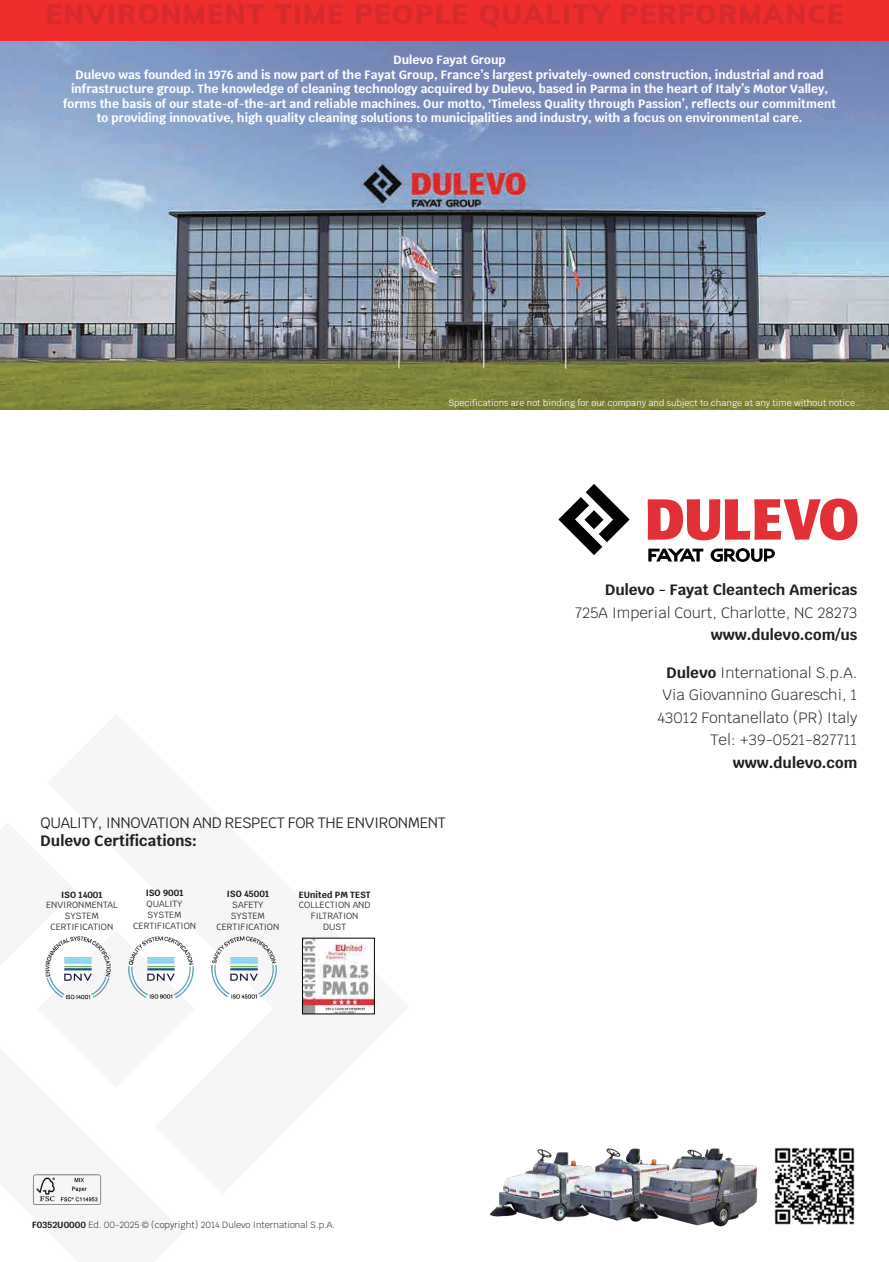
<style>
.page{position:relative;width:889px;height:1262px;background:#fff}
.page>*{position:absolute;margin:0;border:0;box-sizing:border-box;transform-origin:0 0}
.t1{font:900 27px "Muli";letter-spacing:.05em;color:#d62b2e}
.t2{font:300 15px "Krub";color:#231f20}
.t3{font:700 15px "Krub";color:#231f20}
.t4{font:15px "Krub";letter-spacing:-.025em;color:#231f20}
.t5{font:700 12px/14.4px "Krub";color:#fff;text-align:center}
.t6{font:9px/10.8px "Krub";color:#231f20;text-align:center}
.t7{font:9px "Krub";color:#fff}
.t8{font:300 9px "Krub";color:#231f20}
.t9{font:700 9px "Krub";color:#231f20}
.s1{font-weight:700}
.s2{font-size:12px;color:#fff}
.s3{font-family:"Muli";font-weight:400;font-size:12px;color:#fff}
</style>
<div class="page">
<div style="left:0;top:0;width:889px;height:41px;background:#ee2d2d"></div>
<img style="left:0;top:41px;width:889px;height:368px">
<svg style="left:558px;top:484px;width:71px;height:71px"></svg>
<svg style="left:648px;top:548px;width:55px;height:13px"></svg>
<svg style="left:710px;top:548px;width:65px;height:14px"></svg>
<svg style="left:647px;top:498px;width:210px;height:42px"></svg>
<img style="left:490px;top:1148px;width:268px;height:79px">
<img style="left:774px;top:1148px;width:81px;height:77px">
<img style="left:304px;top:940px;width:68px;height:72px">
<img style="left:45px;top:936px;width:232px;height:64px">
<img style="left:32px;top:1174px;width:70px;height:31px">
<h1 class="t1" style="left:46px;top:-5px;width:799px">ENVIRONMENT TIME PEOPLE QUALITY PERFORMANCE</h1>
<p class="t5" style="left:63px;top:53px;width:774px">Dulevo Fayat Group<br>Dulevo was founded in 1976 and is now part of the Fayat Group, France’s largest privately-owned construction, industrial and road infrastructure group. The knowledge of cleaning technology acquired by Dulevo, based in Parma in the heart of Italy’s Motor Valley, forms the basis of our state-of-the-art and reliable machines. Our motto, ‘Timeless Quality through Passion’, reflects our commitment to providing innovative, high quality cleaning solutions to municipalities and industry, with a focus on environmental care.</p>
<p class="t7" style="left:448px;top:395px;width:414px">Specifications are not binding for our company and subject to change at any time without notice..</p>
<p class="t3" style="left:605px;top:581px;width:254px">Dulevo - Fayat Cleantech Americas</p>
<p class="t2" style="left:575px;top:600px;width:284px">725A Imperial Court, Charlotte, NC 28273</p>
<p class="t3" style="left:710px;top:626px;width:148px">www.dulevo.com/us</p>
<p class="t4" style="left:41px;top:810px;width:407px">QUALITY, INNOVATION AND RESPECT FOR THE ENVIRONMENT</p>
<p class="t3" style="left:41px;top:832px;width:158px">Dulevo Certifications:</p>
<p class="t9" style="left:61px;top:889px;width:43px">ISO 14001</p>
<p class="t6" style="left:46px;top:900px;width:73px">ENVIRONMENTAL</p>
<p class="t6" style="left:65px;top:910px;width:36px">SYSTEM</p>
<p class="t6" style="left:51px;top:921px;width:64px">CERTIFICATION</p>
<p class="t9" style="left:146px;top:888px;width:39px">ISO 9001</p>
<p class="t6" style="left:147px;top:898px;width:37px">QUALITY</p>
<p class="t6" style="left:147px;top:909px;width:36px">SYSTEM</p>
<p class="t6" style="left:133px;top:920px;width:64px">CERTIFICATION</p>
<p class="t9" style="left:227px;top:889px;width:44px">ISO 45001</p>
<p class="t6" style="left:232px;top:899px;width:33px">SAFETY</p>
<p class="t6" style="left:231px;top:910px;width:36px">SYSTEM</p>
<p class="t6" style="left:216px;top:921px;width:64px">CERTIFICATION</p>
<p class="t9" style="left:299px;top:889px;width:73px">EUnited PM TEST</p>
<p class="t6" style="left:299px;top:900px;width:73px">COLLECTION AND<br>FILTRATION<br>DUST</p>
<p class="t8" style="left:32px;top:1216px;width:335px"><span class="s1">F0352U0000</span> Ed. 00-2025 © (copyright) 2014 Dulevo International S.p.A. <span class="s2">S.p</span><span class="s3">.a</span></p>
<p class="t2" style="left:666px;top:659px;width:192px"><span class="s1">Dulevo</span> International S.p.A.</p>
<p class="t2" style="left:662px;top:682px;width:196px">Via Giovannino Guareschi, 1</p>
<p class="t2" style="left:657px;top:704px;width:201px">43012 Fontanellato (PR) Italy</p>
<p class="t2" style="left:710px;top:727px;width:148px">Tel: +39-0521-827711</p>
<p class="t3" style="left:733px;top:754px;width:126px">www.dulevo.com</p>
</div>
